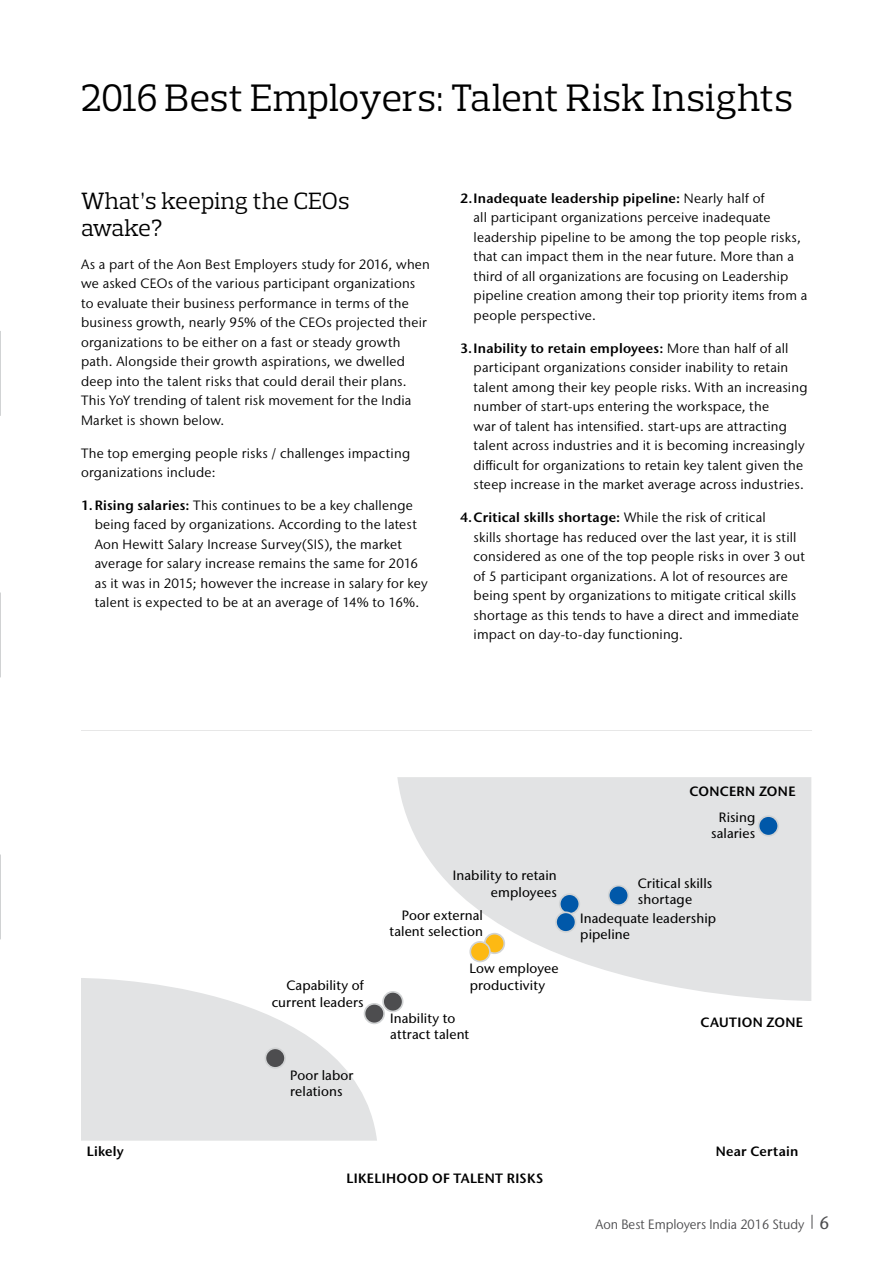
<style>
.page{position:relative;width:893px;height:1263px;background:#fff}
.page>*{position:absolute;margin:0;border:0;box-sizing:border-box;transform-origin:0 0}
.t1{font:39px "Prelo Slab";letter-spacing:-.005em;color:#000}
.t2{font:24px/27px "Prelo Slab";color:#000}
.t3{font:13.5px/19.5px "Stone Sans IIITC Pro";letter-spacing:.015em;color:#000}
.t4{font:500 13.5px/16.2px "Stone Sans IIITC Pro";letter-spacing:.005em;color:#000}
.t5{font:600 13.5px "Stone Sans IIITC Pro";letter-spacing:.025em;color:#000}
.t6{font:13.5px "Stone Sans IIITC Pro";color:#4d4d4f;scale:.95 1}
.s1{font-weight:600}
.s2{font-weight:500;font-size:18px}
</style>
<div class="page">
<svg style="left:0;top:331px;width:1px;height:609px"></svg>
<svg style="left:397px;top:777px;width:414px;height:224px;fill:#e2e3e4"></svg>
<svg style="left:81px;top:978px;width:296px;height:163px;fill:#e2e3e4"></svg>
<div style="left:609px;top:886px;width:19px;height:19px;background:#0058a9;border-radius:50%"></div>
<div style="left:608px;top:885px;width:21px;height:21px;border:2px solid #d1d3d4;border-radius:50%"></div>
<div style="left:560px;top:894px;width:19px;height:20px;background:#0058a9;border-radius:50%"></div>
<div style="left:559px;top:893px;width:21px;height:21px;border:2px solid #d1d3d4;border-radius:50%"></div>
<div style="left:556px;top:912px;width:20px;height:20px;background:#0058a9;border-radius:50%"></div>
<div style="left:555px;top:911px;width:21px;height:22px;border:2px solid #d1d3d4;border-radius:50%"></div>
<div style="left:485px;top:934px;width:19px;height:19px;background:#fdb913;border-radius:50%"></div>
<div style="left:484px;top:933px;width:21px;height:21px;border:2px solid #d1d3d4;border-radius:50%"></div>
<div style="left:470px;top:942px;width:20px;height:19px;background:#fdb913;border-radius:50%"></div>
<div style="left:469px;top:941px;width:22px;height:21px;border:2px solid #d1d3d4;border-radius:50%"></div>
<div style="left:265px;top:1048px;width:20px;height:20px;background:#4d4d4f;border-radius:50%"></div>
<div style="left:265px;top:1047px;width:21px;height:22px;border:2px solid #d1d3d4;border-radius:50%"></div>
<div style="left:364px;top:1004px;width:20px;height:19px;background:#4d4d4f;border-radius:50%"></div>
<div style="left:364px;top:1003px;width:21px;height:21px;border:2px solid #d1d3d4;border-radius:50%"></div>
<div style="left:383px;top:992px;width:20px;height:19px;background:#4d4d4f;border-radius:50%"></div>
<div style="left:382px;top:991px;width:21px;height:21px;border:2px solid #d1d3d4;border-radius:50%"></div>
<div style="left:759px;top:816px;width:19px;height:20px;background:#0058a9;border-radius:50%"></div>
<div style="left:758px;top:815px;width:21px;height:21px;border:2px solid #d1d3d4;border-radius:50%"></div>
<hr style="left:81px;top:730px;width:731px;height:1px;background:#4d4d4f">
<svg style="left:812px;top:1215px;width:1px;height:14px"></svg>
<h1 class="t1" style="left:81px;top:74px;width:713px">2016 Best Employers: Talent Risk Insights</h1>
<h2 class="t2" style="left:81px;top:187px;width:270px">What’s keeping the CEOs awake?</h2>
<p class="t3" style="left:81px;top:254px;width:350px">As a part of the Aon Best Employers study for 2016, when we asked CEOs of the various participant organizations to evaluate their business performance in terms of the business growth, nearly 95% of the CEOs projected their organizations to be either on a fast or steady growth path. Alongside their growth aspirations, we dwelled deep into the talent risks that could derail their plans.<br>This YoY trending of talent risk movement for the India Market is shown below.</p>
<p class="t3" style="left:81px;top:443px;width:330px">The top emerging people risks / challenges impacting organizations include:</p>
<p class="t3" style="left:95px;top:495px;width:335px;text-indent:-14px"><span class="s1">1.Rising salaries:</span> This continues to be a key challenge being faced by organizations. According to the latest Aon Hewitt Salary Increase Survey(SIS), the market average for salary increase remains the same for 2016 as it was in 2015; however the increase in salary for key talent is expected to be at an average of 14% to 16%.</p>
<p class="t3" style="left:474px;top:188px;width:335px;text-indent:-14px"><span class="s1">2.Inadequate leadership pipeline:</span> Nearly half of<br>all participant organizations perceive inadequate leadership pipeline to be among the top people risks, that can impact them in the near future. More than a third of all organizations are focusing on Leadership pipeline creation among their top priority items from a people perspective.</p>
<p class="t3" style="left:474px;top:338px;width:335px;text-indent:-14px"><span class="s1">3.Inability to retain employees:</span> More than half of all participant organizations consider inability to retain talent among their key people risks. With an increasing number of start-ups entering the workspace, the<br>war of talent has intensified. start-ups are attracting talent across industries and it is becoming increasingly difficult for organizations to retain key talent given the steep increase in the market average across industries.</p>
<p class="t3" style="left:474px;top:507px;width:333px;text-indent:-14px"><span class="s1">4.Critical skills shortage:</span> While the risk of critical<br>skills shortage has reduced over the last year, it is still considered as one of the top people risks in over 3 out of 5 participant organizations. A lot of resources are being spent by organizations to mitigate critical skills shortage as this tends to have a direct and immediate impact on day-to-day functioning.</p>
<p class="t5" style="left:689px;top:783px;width:108px">CONCERN ZONE</p>
<p class="t4" style="left:711px;top:809px;width:46px;text-align:center">Rising salaries</p>
<p class="t5" style="left:87px;top:1143px;width:38px">Likely</p>
<p class="t4" style="left:453px;top:867px;width:105px;text-align:right">Inability to retain employees</p>
<p class="t4" style="left:272px;top:977px;width:94px;text-align:right">Capability of current leaders</p>
<p class="t4" style="left:290px;top:1067px;width:65px">Poor labor relations</p>
<p class="t4" style="left:389px;top:907px;width:95px;text-align:right">Poor external talent selection</p>
<p class="t4" style="left:470px;top:960px;width:91px">Low employee productivity</p>
<p class="t4" style="left:390px;top:1010px;width:81px">Inability to attract talent</p>
<p class="t5" style="left:346px;top:1169px;width:198px">LIKELIHOOD OF TALENT RISKS</p>
<p class="t4" style="left:638px;top:875px;width:76px">Critical skills shortage</p>
<p class="t4" style="left:580px;top:910px;width:137px">Inadequate leadership pipeline</p>
<p class="t5" style="left:701px;top:1014px;width:104px">CAUTION ZONE</p>
<p class="t5" style="left:716px;top:1143px;width:84px">Near Certain</p>
<p class="t6" style="left:596px;top:1216px;width:247px">Aon Best Employers India 2016 Study <span class="s2">6</span></p>
</div>
